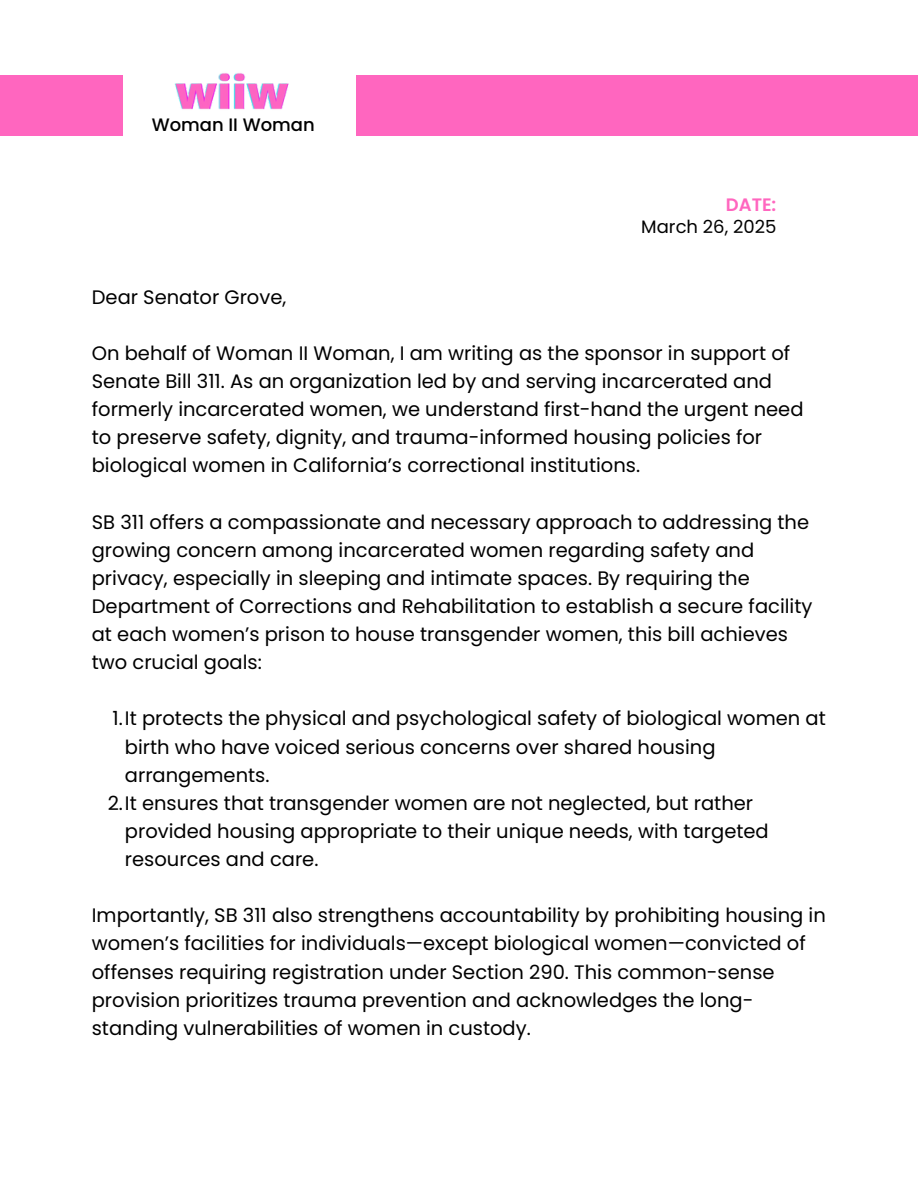
<style>
.page{position:relative;width:918px;height:1188px;background:#fff}
.page>*{position:absolute;margin:0;border:0;box-sizing:border-box;transform-origin:0 0}
.t1{font:19.5px/28.2px "Poppins";color:#000}
.t2{font:500 18px "Poppins";color:#000}
.t3{font:18px "Poppins";color:#000}
.t4{font:600 18px "Poppins";color:#ff66bf}
</style>
<div class="page">
<div style="left:0;top:75px;width:123px;height:60px;background:#ff66bf"></div>
<div style="left:357px;top:75px;width:561px;height:60px;background:#ff66bf"></div>
<img style="left:174px;top:73px;width:115px;height:37px">
<p class="t2" style="left:152px;top:112px;width:164px">Woman II Woman</p>
<p class="t4" style="left:726px;top:192px;width:52px">DATE:</p>
<p class="t3" style="left:641px;top:214px;width:137px">March 26, 2025</p>
<p class="t1" style="left:92px;top:283px;width:196px">Dear Senator Grove,</p>
<h2 class="t1" style="left:92px;top:339px;width:713px">On behalf of Woman II Woman, I am writing as the sponsor in support of Senate Bill 311. As an organization led by and serving incarcerated and formerly incarcerated women, we understand first-hand the urgent need to preserve safety, dignity, and trauma-informed housing policies for biological women in California’s correctional institutions.</h2>
<p class="t1" style="left:92px;top:508px;width:722px">SB 311 offers a compassionate and necessary approach to addressing the growing concern among incarcerated women regarding safety and privacy, especially in sleeping and intimate spaces. By requiring the Department of Corrections and Rehabilitation to establish a secure facility at each women’s prison to house transgender women, this bill achieves two crucial goals:</p>
<p class="t1" style="left:125px;top:704px;width:702px;text-indent:-12px">1.It protects the physical and psychological safety of biological women at birth who have voiced serious concerns over shared housing arrangements.</p>
<p class="t1" style="left:125px;top:789px;width:645px;text-indent:-17px">2.It ensures that transgender women are not neglected, but rather provided housing appropriate to their unique needs, with targeted resources and care.</p>
<p class="t1" style="left:92px;top:901px;width:736px">Importantly, SB 311 also strengthens accountability by prohibiting housing in women’s facilities for individuals—except biological women—convicted of offenses requiring registration under Section 290. This common-sense provision prioritizes trauma prevention and acknowledges the long&shy;standing vulnerabilities of women in custody.</p>
</div>
